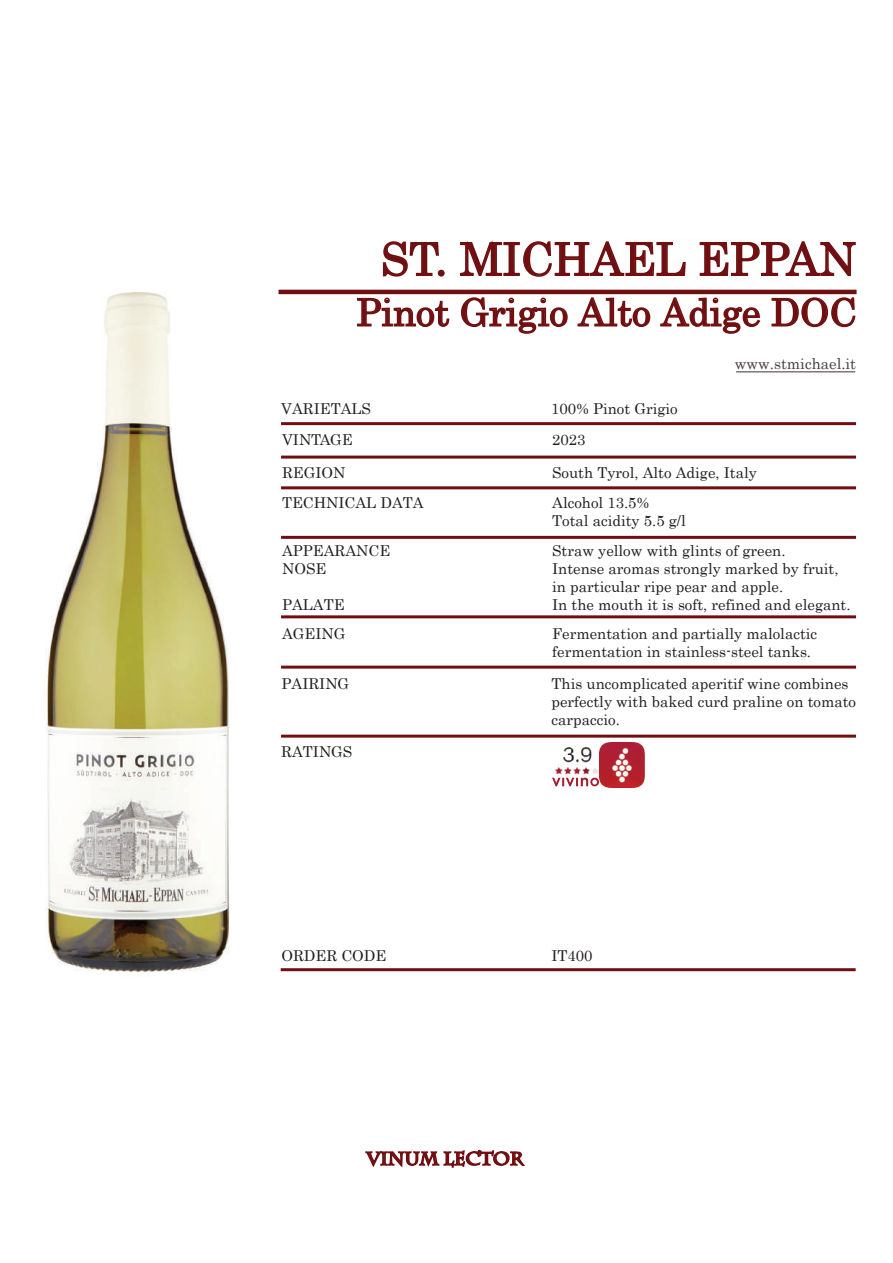
<style>
.page{position:relative;width:893px;height:1263px;background:#fff}
.page>*{position:absolute;margin:0;border:0;box-sizing:border-box;transform-origin:0 0}
.t1{font:45px "Century";color:#700f11}
.t2{font:37.5px "Century";color:#700f11}
.t3{font:700 18px "Charlemagne Std";color:#700f11}
.t4{font:15px/18px "Century";color:#231f20}
.t5{font:15px "Century";color:#473e3f}
</style>
<div class="page">
<img style="left:555px;top:747px;width:45px;height:30px">
<hr style="left:278px;top:290px;width:579px;height:4px;background:#700f11">
<div style="left:281px;top:456px;width:575px;height:3px;border:2px solid #700f11"></div>
<div style="left:281px;top:486px;width:575px;height:3px;border:2px solid #700f11"></div>
<div style="left:281px;top:615px;width:575px;height:3px;border:2px solid #700f11"></div>
<div style="left:281px;top:666px;width:575px;height:3px;border:2px solid #700f11"></div>
<div style="left:281px;top:735px;width:575px;height:3px;border:2px solid #700f11"></div>
<svg style="left:357px;top:297px;width:93px;height:30px"></svg>
<svg style="left:461px;top:297px;width:107px;height:37px"></svg>
<svg style="left:577px;top:297px;width:74px;height:30px"></svg>
<svg style="left:660px;top:297px;width:101px;height:37px"></svg>
<svg style="left:771px;top:297px;width:85px;height:31px"></svg>
<div style="left:281px;top:968px;width:575px;height:3px;border:2px solid #700f11"></div>
<svg style="left:382px;top:241px;width:63px;height:36px"></svg>
<svg style="left:460px;top:238px;width:227px;height:40px"></svg>
<svg style="left:699px;top:240px;width:157px;height:37px"></svg>
<div style="left:281px;top:422px;width:575px;height:3px;border:2px solid #700f11"></div>
<svg style="left:365px;top:1149px;width:160px;height:19px"></svg>
<hr style="left:736px;top:371px;width:119px;height:1px;background:#473e3f">
<div style="left:281px;top:536px;width:575px;height:3px;border:2px solid #700f11"></div>
<img style="left:552px;top:776px;width:46px;height:11px">
<img style="left:600px;top:743px;width:44px;height:45px">
<img style="left:45px;top:292px;width:185px;height:681px">
<h1 class="t1" style="left:381px;top:221px;width:477px">ST. MICHAEL EPPAN</h1>
<h2 class="t2" style="left:356px;top:281px;width:502px">Pinot Grigio Alto Adige DOC</h2>
<p class="t4" style="left:281px;top:398px;width:91px">VARIETALS</p>
<p class="t4" style="left:551px;top:398px;width:128px">100% Pinot Grigio</p>
<p class="t5" style="left:735px;top:351px;width:123px">www.stmichael.it</p>
<p class="t4" style="left:282px;top:429px;width:72px">VINTAGE</p>
<p class="t4" style="left:552px;top:429px;width:35px">2023</p>
<p class="t4" style="left:282px;top:462px;width:65px">REGION</p>
<p class="t4" style="left:552px;top:462px;width:206px">South Tyrol, Alto Adige, Italy</p>
<p class="t4" style="left:282px;top:492px;width:143px">TECHNICAL DATA</p>
<p class="t4" style="left:552px;top:492px;width:135px">Alcohol 13.5%<br>Total acidity 5.5 g/l</p>
<p class="t4" style="left:282px;top:540px;width:110px">APPEARANCE</p>
<p class="t4" style="left:552px;top:540px;width:235px">Straw yellow with glints of green.</p>
<p class="t4" style="left:282px;top:558px;width:46px">NOSE</p>
<p class="t4" style="left:552px;top:558px;width:288px">Intense aromas strongly marked by fruit, in particular ripe pear and apple.</p>
<p class="t4" style="left:282px;top:594px;width:64px">PALATE</p>
<p class="t4" style="left:552px;top:594px;width:300px">In the mouth it is soft, refined and elegant.</p>
<p class="t4" style="left:282px;top:623px;width:65px">AGEING</p>
<p class="t4" style="left:552px;top:623px;width:267px">Fermentation and partially malolactic fermentation in stainless-steel tanks.</p>
<p class="t4" style="left:281px;top:674px;width:69px">PAIRING</p>
<p class="t4" style="left:551px;top:674px;width:306px">This uncomplicated aperitif wine combines perfectly with baked curd praline on tomato carpaccio.</p>
<p class="t4" style="left:281px;top:741px;width:73px">RATINGS</p>
<p class="t4" style="left:281px;top:945px;width:106px">ORDER CODE</p>
<p class="t4" style="left:551px;top:945px;width:43px">IT400</p>
<p class="t3" style="left:367px;top:1148px;width:158px">VINUM LECTOR</p>
</div>
